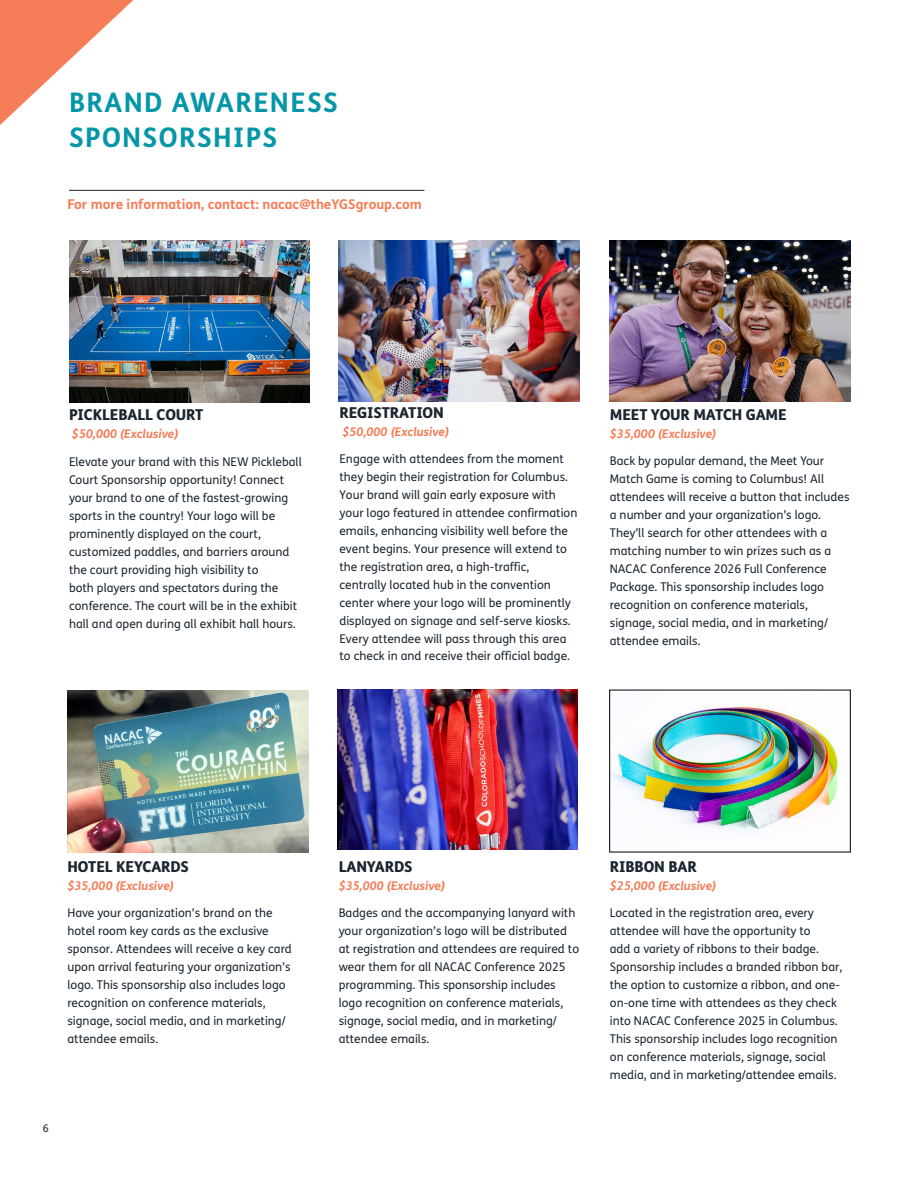
<style>
.page{position:relative;width:918px;height:1188px;background:#fff}
.page>*{position:absolute;margin:0;border:0;box-sizing:border-box;transform-origin:0 0}
.t1{font:700 27px/36px "FS Me";letter-spacing:.05em;color:#0596a8}
.t2{font:800 15px "FS Me";letter-spacing:-.01em;color:#1b2630}
.t3{font:700 13.5px "FS Me";color:#f57d57}
.t4{font:12px/18px "FS Me";color:#1b2630}
.t5{font:italic 700 12px "FS Me";color:#f57d57}
.t6{font:10.5px "FS Me";color:#1b2630}
</style>
<div class="page">
<img style="left:611px;top:707px;width:227px;height:126px">
<img style="left:69px;top:240px;width:241px;height:162px">
<img style="left:337px;top:689px;width:241px;height:161px">
<img style="left:68px;top:690px;width:240px;height:162px">
<img style="left:610px;top:240px;width:240px;height:162px">
<img style="left:339px;top:240px;width:240px;height:162px">
<hr style="left:69px;top:190px;width:355px;height:1px;background:#1b2630">
<svg style="left:0;top:0;width:133px;height:125px"></svg>
<h1 class="t1" style="left:69px;top:83px;width:271px">BRAND AWARENESS<br>SPONSORSHIPS</h1>
<p class="t3" style="left:68px;top:193px;width:356px">For more information, contact: nacac@theYGSgroup.com</p>
<p class="t2" style="left:69px;top:403px;width:136px">PICKLEBALL COURT</p>
<p class="t5" style="left:72px;top:425px;width:108px">$50,000 (Exclusive)</p>
<p class="t4" style="left:69px;top:452px;width:234px">Elevate your brand with this NEW Pickleball Court Sponsorship opportunity! Connect your brand to one of the fastest-growing sports in the country! Your logo will be prominently displayed on the court, customized paddles, and barriers around the court providing high visibility to<br>both players and spectators during the conference. The court will be in the exhibit hall and open during all exhibit hall hours.</p>
<p class="t2" style="left:339px;top:400px;width:106px">REGISTRATION</p>
<p class="t5" style="left:342px;top:422px;width:108px">$50,000 (Exclusive)</p>
<p class="t4" style="left:339px;top:449px;width:239px">Engage with attendees from the moment they begin their registration for Columbus.<br>Your brand will gain early exposure with your logo featured in attendee confirmation emails, enhancing visibility well before the event begins. Your presence will extend to the registration area, a high-traffic, centrally located hub in the convention center where your logo will be prominently displayed on signage and self-serve kiosks.<br>Every attendee will pass through this area to check in and receive their official badge.</p>
<p class="t2" style="left:610px;top:403px;width:178px">MEET YOUR MATCH GAME</p>
<p class="t5" style="left:610px;top:424px;width:108px">$35,000 (Exclusive)</p>
<p class="t4" style="left:610px;top:452px;width:241px">Back by popular demand, the Meet Your Match Game is coming to Columbus! All attendees will receive a button that includes a number and your organization’s logo.<br>They’ll search for other attendees with a matching number to win prizes such as a NACAC Conference 2026 Full Conference Package. This sponsorship includes logo recognition on conference materials, signage, social media, and in marketing/ attendee emails.</p>
<p class="t2" style="left:68px;top:855px;width:123px">HOTEL KEYCARDS</p>
<p class="t5" style="left:68px;top:876px;width:108px">$35,000 (Exclusive)</p>
<p class="t4" style="left:68px;top:904px;width:226px">Have your organization’s brand on the hotel room key cards as the exclusive sponsor. Attendees will receive a key card upon arrival featuring your organization’s logo. This sponsorship also includes logo recognition on conference materials, signage, social media, and in marketing/ attendee emails.</p>
<p class="t6" style="left:43px;top:1121px;width:7px">6</p>
<p class="t2" style="left:339px;top:855px;width:75px">LANYARDS</p>
<p class="t5" style="left:339px;top:876px;width:108px">$35,000 (Exclusive)</p>
<p class="t4" style="left:339px;top:904px;width:242px">Badges and the accompanying lanyard with your organization’s logo will be distributed at registration and attendees are required to wear them for all NACAC Conference 2025 programming. This sponsorship includes logo recognition on conference materials, signage, social media, and in marketing/ attendee emails.</p>
<p class="t2" style="left:610px;top:855px;width:89px">RIBBON BAR</p>
<p class="t5" style="left:610px;top:876px;width:108px">$25,000 (Exclusive)</p>
<p class="t4" style="left:610px;top:904px;width:234px">Located in the registration area, every attendee will have the opportunity to<br>add a variety of ribbons to their badge.<br>Sponsorship includes a branded ribbon bar, the option to customize a ribbon, and one&shy;on-one time with attendees as they check into NACAC Conference 2025 in Columbus.<br>This sponsorship includes logo recognition on conference materials, signage, social media, and in marketing/attendee emails.</p>
</div>
